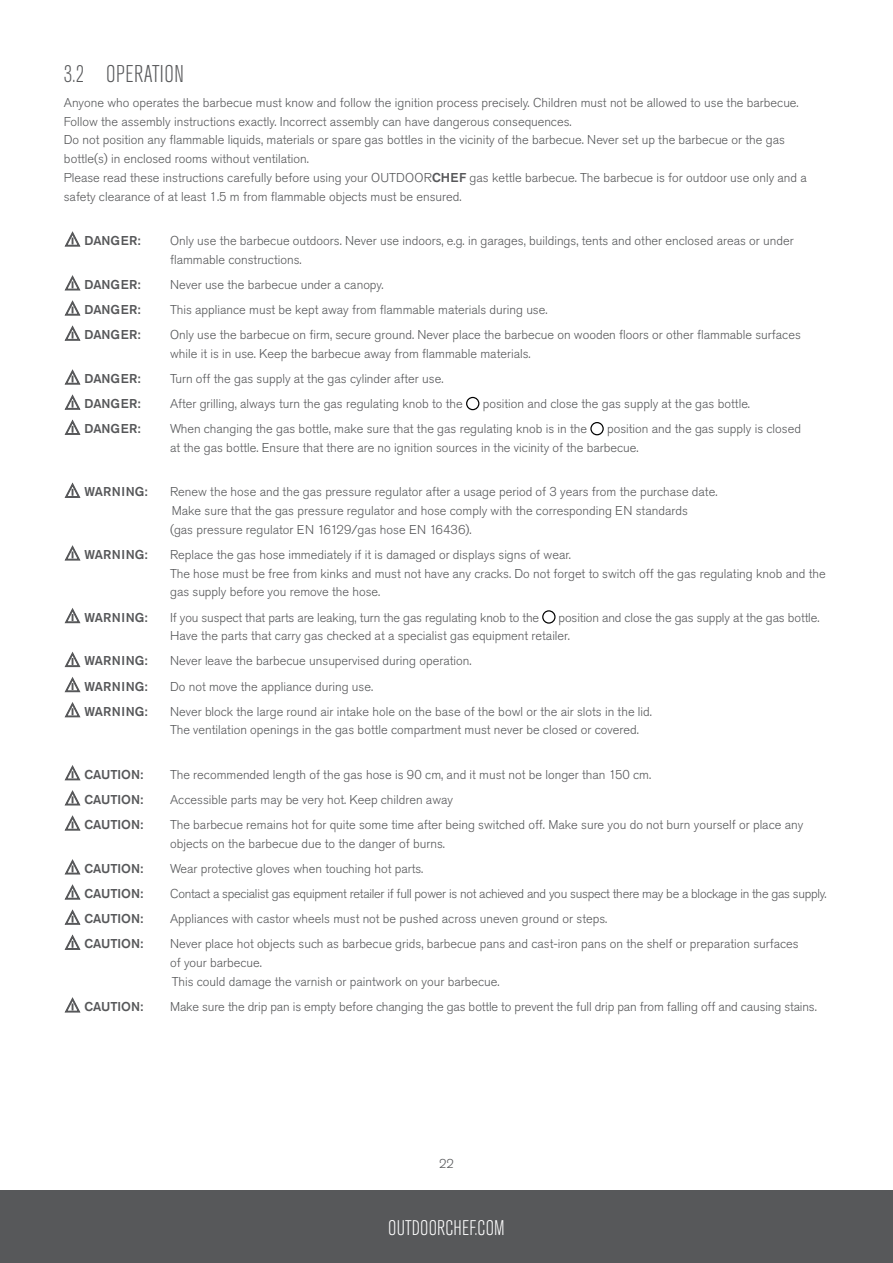
<style>
.page{position:relative;width:893px;height:1263px;background:#fff}
.page>*{position:absolute;margin:0;border:0;box-sizing:border-box;transform-origin:0 0}
.Sub_Title_EN{font:300 condensed 24px "Akzidenz Grotesk Pro";letter-spacing:.02em;color:#57585a}
.t1{font:300 condensed 21px "Akzidenz Grotesk Pro";letter-spacing:.01em;color:#fff}
.t2{font:300 12.75px/18.8px "Akzidenz Grotesk Pro";color:#57585a}
.t3{font:500 12.75px "Akzidenz Grotesk Pro";color:#57585a}
.t4{font:300 12.75px "Akzidenz Grotesk Pro";letter-spacing:-.02em;color:#57585a}
.t5{font:500 12.75px "Akzidenz Grotesk Pro";letter-spacing:.02em;color:#57585a}
.s1{font-weight:500}
</style>
<div class="page">
<div style="left:0;top:1191px;width:893px;height:72px;background:#57585a"></div>
<div style="left:466px;top:397px;width:13px;height:13px;border:1px solid #000001;border-radius:50%"></div>
<div style="left:590px;top:422px;width:14px;height:13px;border:1px solid #000001;border-radius:50%"></div>
<div style="left:542px;top:610px;width:14px;height:14px;border:1px solid #000001;border-radius:50%"></div>
<p class="Sub_Title_EN" style="left:64px;top:58px;width:122px">3.2 OPERATION</p>
<p class="t2" style="left:64px;top:93px;width:736px">Anyone who operates the barbecue must know and follow the ignition process precisely. Children must not be allowed to use the barbecue.</p>
<p class="t2" style="left:64px;top:112px;width:509px">Follow the assembly instructions exactly. Incorrect assembly can have dangerous consequences.</p>
<p class="t2" style="left:64px;top:131px;width:723px">Do not position any flammable liquids, materials or spare gas bottles in the vicinity of the barbecue. Never set up the barbecue or the gas bottle(s) in enclosed rooms without ventilation.</p>
<p class="t2" style="left:64px;top:168px;width:745px">Please read these instructions carefully before using your OUTDOOR<span class="s1">CHEF</span> gas kettle barbecue. The barbecue is for outdoor use only and a safety clearance of at least 1.5 m from flammable objects must be ensured.</p>
<p class="t3" style="left:64px;top:232px;width:78px">⚠ DANGER:</p>
<p class="t2" style="left:170px;top:231px;width:625px">Only use the barbecue outdoors. Never use indoors, e.g. in garages, buildings, tents and other enclosed areas or under flammable constructions.</p>
<p class="t3" style="left:64px;top:276px;width:78px">⚠ DANGER:</p>
<p class="t2" style="left:170px;top:275px;width:215px">Never use the barbecue under a canopy.</p>
<p class="t3" style="left:64px;top:301px;width:78px">⚠ DANGER:</p>
<p class="t2" style="left:170px;top:300px;width:379px">This appliance must be kept away from flammable materials during use.</p>
<p class="t3" style="left:64px;top:326px;width:78px">⚠ DANGER:</p>
<p class="t2" style="left:170px;top:325px;width:632px">Only use the barbecue on firm, secure ground. Never place the barbecue on wooden floors or other flammable surfaces while it is in use. Keep the barbecue away from flammable materials.</p>
<p class="t3" style="left:64px;top:370px;width:78px">⚠ DANGER:</p>
<p class="t2" style="left:170px;top:369px;width:275px">Turn off the gas supply at the gas cylinder after use.</p>
<p class="t3" style="left:64px;top:395px;width:78px">⚠ DANGER:</p>
<p class="t2" style="left:170px;top:394px;width:294px">After grilling, always turn the gas regulating knob to the</p>
<p class="t2" style="left:483px;top:394px;width:269px">position and close the gas supply at the gas bottle.</p>
<p class="t3" style="left:64px;top:420px;width:78px">⚠ DANGER:</p>
<p class="t2" style="left:170px;top:419px;width:418px">When changing the gas bottle, make sure that the gas regulating knob is in the</p>
<p class="t2" style="left:170px;top:419px;width:632px;text-indent:437px">position and the gas supply is closed at the gas bottle. Ensure that there are no ignition sources in the vicinity of the barbecue.</p>
<p class="t5" style="left:64px;top:483px;width:85px">⚠ WARNING:</p>
<p class="t2" style="left:170px;top:482px;width:549px">Renew the hose and the gas pressure regulator after a usage period of 3 years from the purchase date.<br>Make sure that the gas pressure regulator and hose comply with the corresponding EN standards<br>(gas pressure regulator EN 16129/gas hose EN 16436).</p>
<p class="t5" style="left:64px;top:546px;width:85px">⚠ WARNING:</p>
<p class="t2" style="left:170px;top:545px;width:657px">Replace the gas hose immediately if it is damaged or displays signs of wear.<br>The hose must be free from kinks and must not have any cracks. Do not forget to switch off the gas regulating knob and the gas supply before you remove the hose.</p>
<p class="t5" style="left:64px;top:609px;width:85px">⚠ WARNING:</p>
<p class="t2" style="left:170px;top:608px;width:371px">If you suspect that parts are leaking, turn the gas regulating knob to the</p>
<p class="t2" style="left:170px;top:608px;width:651px;text-indent:388px">position and close the gas supply at the gas bottle.<br>Have the parts that carry gas checked at a specialist gas equipment retailer.</p>
<p class="t5" style="left:64px;top:653px;width:85px">⚠ WARNING:</p>
<p class="t2" style="left:170px;top:652px;width:303px">Never leave the barbecue unsupervised during operation.</p>
<p class="t5" style="left:64px;top:678px;width:85px">⚠ WARNING:</p>
<p class="t2" style="left:170px;top:677px;width:205px">Do not move the appliance during use.</p>
<p class="t5" style="left:64px;top:703px;width:85px">⚠ WARNING:</p>
<p class="t2" style="left:170px;top:702px;width:483px">Never block the large round air intake hole on the base of the bowl or the air slots in the lid.<br>The ventilation openings in the gas bottle compartment must never be closed or covered.</p>
<p class="t3" style="left:64px;top:766px;width:81px">⚠ CAUTION:</p>
<p class="t2" style="left:170px;top:765px;width:483px">The recommended length of the gas hose is 90 cm, and it must not be longer than 150 cm.</p>
<p class="t3" style="left:64px;top:791px;width:81px">⚠ CAUTION:</p>
<p class="t2" style="left:170px;top:790px;width:284px">Accessible parts may be very hot. Keep children away</p>
<p class="t3" style="left:64px;top:816px;width:81px">⚠ CAUTION:</p>
<p class="t2" style="left:170px;top:815px;width:635px">The barbecue remains hot for quite some time after being switched off. Make sure you do not burn yourself or place any objects on the barbecue due to the danger of burns.</p>
<p class="t3" style="left:64px;top:860px;width:81px">⚠ CAUTION:</p>
<p class="t2" style="left:170px;top:859px;width:255px">Wear protective gloves when touching hot parts.</p>
<p class="t3" style="left:64px;top:885px;width:81px">⚠ CAUTION:</p>
<p class="t4" style="left:170px;top:885px;width:658px">Contact a specialist gas equipment retailer if full power is not achieved and you suspect there may be a blockage in the gas supply.</p>
<p class="t3" style="left:64px;top:910px;width:81px">⚠ CAUTION:</p>
<p class="t2" style="left:170px;top:909px;width:439px">Appliances with castor wheels must not be pushed across uneven ground or steps.</p>
<p class="t3" style="left:64px;top:935px;width:81px">⚠ CAUTION:</p>
<p class="t2" style="left:170px;top:934px;width:630px">Never place hot objects such as barbecue grids, barbecue pans and cast-iron pans on the shelf or preparation surfaces of your barbecue.<br>This could damage the varnish or paintwork on your barbecue.</p>
<p class="t3" style="left:64px;top:998px;width:81px">⚠ CAUTION:</p>
<p class="t2" style="left:170px;top:997px;width:648px">Make sure the drip pan is empty before changing the gas bottle to prevent the full drip pan from falling off and causing stains.</p>
<p class="t2" style="left:439px;top:1154px;width:16px">22</p>
<h2 class="t1" style="left:388px;top:1214px;width:118px">OUTDOORCHEF.COM</h2>
</div>
